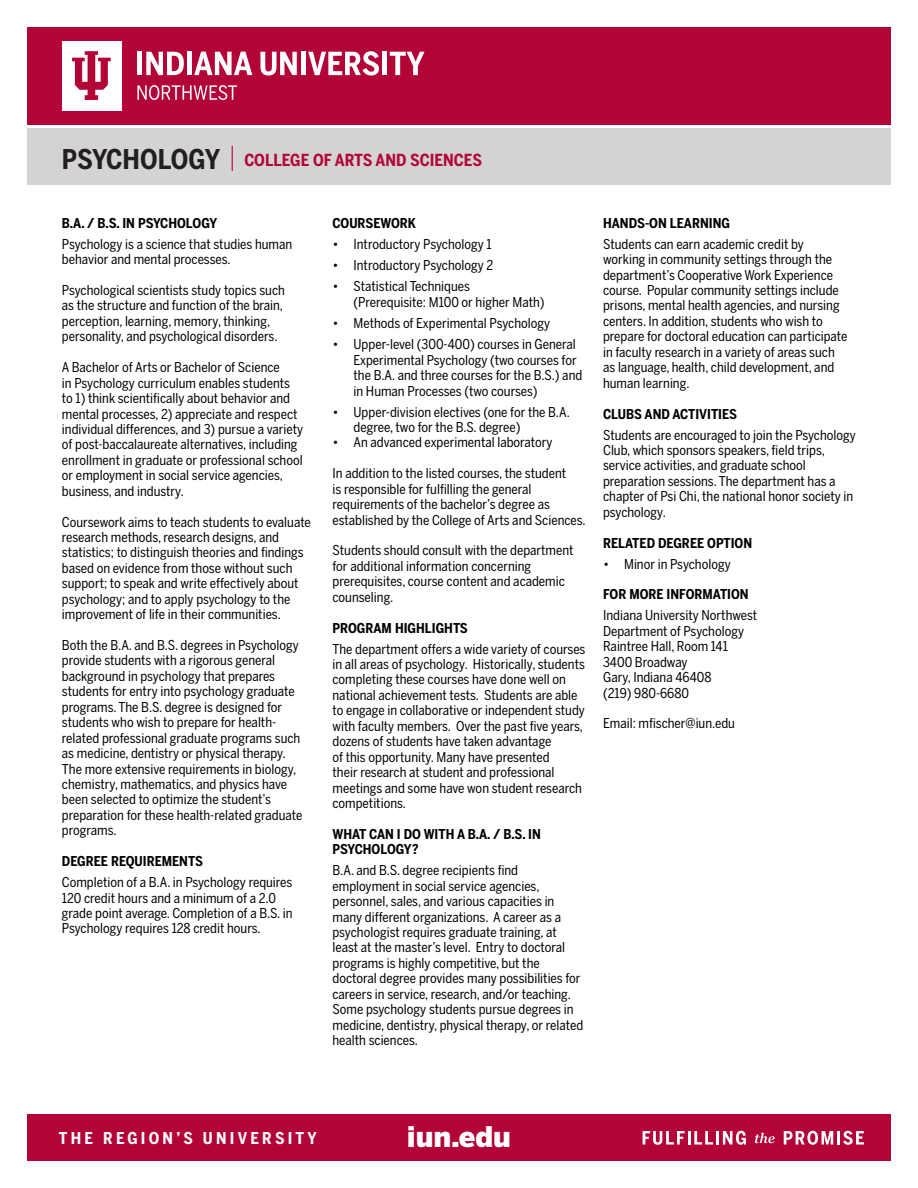
<style>
.page{position:relative;width:918px;height:1188px;background:#fff}
.page>*{position:absolute;margin:0;border:0;box-sizing:border-box;transform-origin:0 0}
.t1{font:900 28.2px "Benton Sans";color:#fff}
.t2{font:700 16.5px "Benton Sans Cond";color:#b30437}
.t3{font:700 16.2px "Benton Sans Cond";letter-spacing:.2em;color:#fff}
.t4{font:13.5px/15.5px "Benton Sans Cond";color:#000}
.t5{font:700 13.5px "Benton Sans Cond";color:#000}
.s1{font-size:27px;color:#231f20}
.s2{font-weight:300;font-size:34.2px}
</style>
<div class="page">
<div style="left:27px;top:129px;width:864px;height:56px;background:#d3d3d3"></div>
<div style="left:27px;top:27px;width:864px;height:97px;background:#b30437"></div>
<div style="left:27px;top:1115px;width:864px;height:46px;background:#b30437"></div>
<div style="left:62px;top:41px;width:59px;height:69px;background:#fff"></div>
<svg style="left:72px;top:51px;width:39px;height:49px"></svg>
<div style="left:137px;top:52px;width:5px;height:23px;background:#fff"></div>
<svg style="left:146px;top:52px;width:38px;height:23px"></svg>
<div style="left:187px;top:52px;width:5px;height:23px;background:#fff"></div>
<svg style="left:194px;top:52px;width:58px;height:23px"></svg>
<svg style="left:260px;top:52px;width:37px;height:24px"></svg>
<div style="left:301px;top:52px;width:5px;height:23px;background:#fff"></div>
<svg style="left:308px;top:51px;width:71px;height:25px"></svg>
<div style="left:382px;top:52px;width:5px;height:23px;background:#fff"></div>
<svg style="left:390px;top:52px;width:35px;height:23px"></svg>
<svg style="left:137px;top:85px;width:100px;height:15px"></svg>
<svg style="left:643px;top:1131px;width:70px;height:14px"></svg>
<hr style="left:716px;top:1131px;width:3px;height:14px;background:#fff">
<svg style="left:723px;top:1131px;width:23px;height:14px"></svg>
<svg style="left:755px;top:1133px;width:20px;height:10px"></svg>
<svg style="left:784px;top:1131px;width:49px;height:14px"></svg>
<hr style="left:837px;top:1131px;width:3px;height:14px;background:#fff">
<svg style="left:843px;top:1131px;width:21px;height:14px"></svg>
<p class="t2" style="left:62px;top:149px;width:422px"><span class="s1">PSYCHOLOGY</span> <span class="s2">I</span> COLLEGE OF ARTS AND SCIENCES</p>
<p class="t5" style="left:62px;top:214px;width:157px">B.A. / B.S. IN PSYCHOLOGY</p>
<p class="t4" style="left:62px;top:236px;width:232px">Psychology is a science that studies human behavior and mental processes.</p>
<p class="t4" style="left:62px;top:282px;width:225px">Psychological scientists study topics such as the structure and function of the brain, perception, learning, memory, thinking, personality, and psychological disorders.</p>
<p class="t4" style="left:62px;top:360px;width:243px">A Bachelor of Arts or Bachelor of Science<br>in Psychology curriculum enables students to 1) think scientifically about behavior and mental processes, 2) appreciate and respect individual differences, and 3) pursue a variety of post-baccalaureate alternatives, including enrollment in graduate or professional school or employment in social service agencies, business, and industry.</p>
<p class="t4" style="left:62px;top:514px;width:251px">Coursework aims to teach students to evaluate research methods, research designs, and statistics; to distinguish theories and findings based on evidence from those without such support; to speak and write effectively about psychology; and to apply psychology to the improvement of life in their communities.</p>
<p class="t4" style="left:62px;top:637px;width:242px">Both the B.A. and B.S. degrees in Psychology provide students with a rigorous general background in psychology that prepares students for entry into psychology graduate programs. The B.S. degree is designed for students who wish to prepare for health&shy;related professional graduate programs such as medicine, dentistry or physical therapy.<br>The more extensive requirements in biology, chemistry, mathematics, and physics have been selected to optimize the student’s preparation for these health-related graduate programs.</p>
<p class="t5" style="left:62px;top:853px;width:143px">DEGREE REQUIREMENTS</p>
<p class="t4" style="left:62px;top:874px;width:232px">Completion of a B.A. in Psychology requires 120 credit hours and a minimum of a 2.0 grade point average. Completion of a B.S. in Psychology requires 128 credit hours.</p>
<p class="t5" style="left:333px;top:214px;width:85px">COURSEWORK</p>
<p class="t4" style="left:333px;top:236px;width:161px">• Introductory Psychology 1</p>
<p class="t4" style="left:333px;top:257px;width:162px">• Introductory Psychology 2</p>
<p class="t4" style="left:333px;top:278px;width:139px">• Statistical Techniques</p>
<p class="t4" style="left:354px;top:295px;width:193px">(Prerequisite: M100 or higher Math)</p>
<p class="t4" style="left:333px;top:316px;width:219px">• Methods of Experimental Psychology</p>
<p class="t4" style="left:354px;top:337px;width:230px;text-indent:-21px">• Upper-level (300-400) courses in General<br>Experimental Psychology (two courses for the B.A. and three courses for the B.S.) and</p>
<p class="t4" style="left:354px;top:383px;width:185px">in Human Processes (two courses)</p>
<p class="t4" style="left:333px;top:404px;width:239px">• Upper-division electives (one for the B.A.</p>
<p class="t4" style="left:354px;top:419px;width:168px">degree, two for the B.S. degree)</p>
<p class="t4" style="left:333px;top:435px;width:222px">• An advanced experimental laboratory</p>
<p class="t4" style="left:333px;top:466px;width:255px">In addition to the listed courses, the student<br>is responsible for fulfilling the general requirements of the bachelor’s degree as established by the College of Arts and Sciences.</p>
<p class="t4" style="left:333px;top:543px;width:243px">Students should consult with the department for additional information concerning prerequisites, course content and academic counseling.</p>
<p class="t5" style="left:333px;top:619px;width:137px">PROGRAM HIGHLIGHTS</p>
<p class="t4" style="left:333px;top:641px;width:254px">The department offers a wide variety of courses in all areas of psychology. Historically, students completing these courses have done well on national achievement tests. Students are able to engage in collaborative or independent study with faculty members. Over the past five years, dozens of students have taken advantage<br>of this opportunity. Many have presented<br>their research at student and professional meetings and some have won student research competitions.</p>
<p class="t5" style="left:333px;top:826px;width:210px">WHAT CAN I DO WITH A B.A. / B.S. IN</p>
<p class="t5" style="left:333px;top:841px;width:87px">PSYCHOLOGY?</p>
<p class="t4" style="left:333px;top:863px;width:252px">B.A. and B.S. degree recipients find employment in social service agencies, personnel, sales, and various capacities in many different organizations. A career as a psychologist requires graduate training, at least at the master’s level. Entry to doctoral programs is highly competitive, but the doctoral degree provides many possibilities for careers in service, research, and/or teaching.<br>Some psychology students pursue degrees in medicine, dentistry, physical therapy, or related health sciences.</p>
<p class="t5" style="left:603px;top:214px;width:129px">HANDS-ON LEARNING</p>
<p class="t4" style="left:603px;top:236px;width:246px">Students can earn academic credit by working in community settings through the department’s Cooperative Work Experience course. Popular community settings include prisons, mental health agencies, and nursing centers. In addition, students who wish to prepare for doctoral education can participate in faculty research in a variety of areas such as language, health, child development, and human learning.</p>
<p class="t5" style="left:603px;top:405px;width:135px">CLUBS AND ACTIVITIES</p>
<p class="t4" style="left:603px;top:427px;width:254px">Students are encouraged to join the Psychology Club, which sponsors speakers, field trips, service activities, and graduate school preparation sessions. The department has a chapter of Psi Chi, the national honor society in psychology.</p>
<p class="t5" style="left:603px;top:534px;width:151px">RELATED DEGREE OPTION</p>
<p class="t4" style="left:603px;top:556px;width:129px">• Minor in Psychology</p>
<p class="t5" style="left:603px;top:586px;width:147px">FOR MORE INFORMATION</p>
<p class="t4" style="left:603px;top:608px;width:156px">Indiana University Northwest</p>
<p class="t4" style="left:603px;top:623px;width:143px">Department of Psychology</p>
<p class="t4" style="left:603px;top:639px;width:126px">Raintree Hall, Room 141</p>
<p class="t4" style="left:603px;top:654px;width:86px">3400 Broadway</p>
<p class="t4" style="left:603px;top:670px;width:110px">Gary, Indiana 46408</p>
<p class="t4" style="left:603px;top:685px;width:87px">(219) 980-6680</p>
<p class="t4" style="left:603px;top:716px;width:133px">Email: mfischer@iun.edu</p>
<p class="t3" style="left:59px;top:1128px;width:260px">THE REGION’S UNIVERSITY</p>
<p class="t1" style="left:407px;top:1119px;width:106px">iun.edu</p>
</div>
